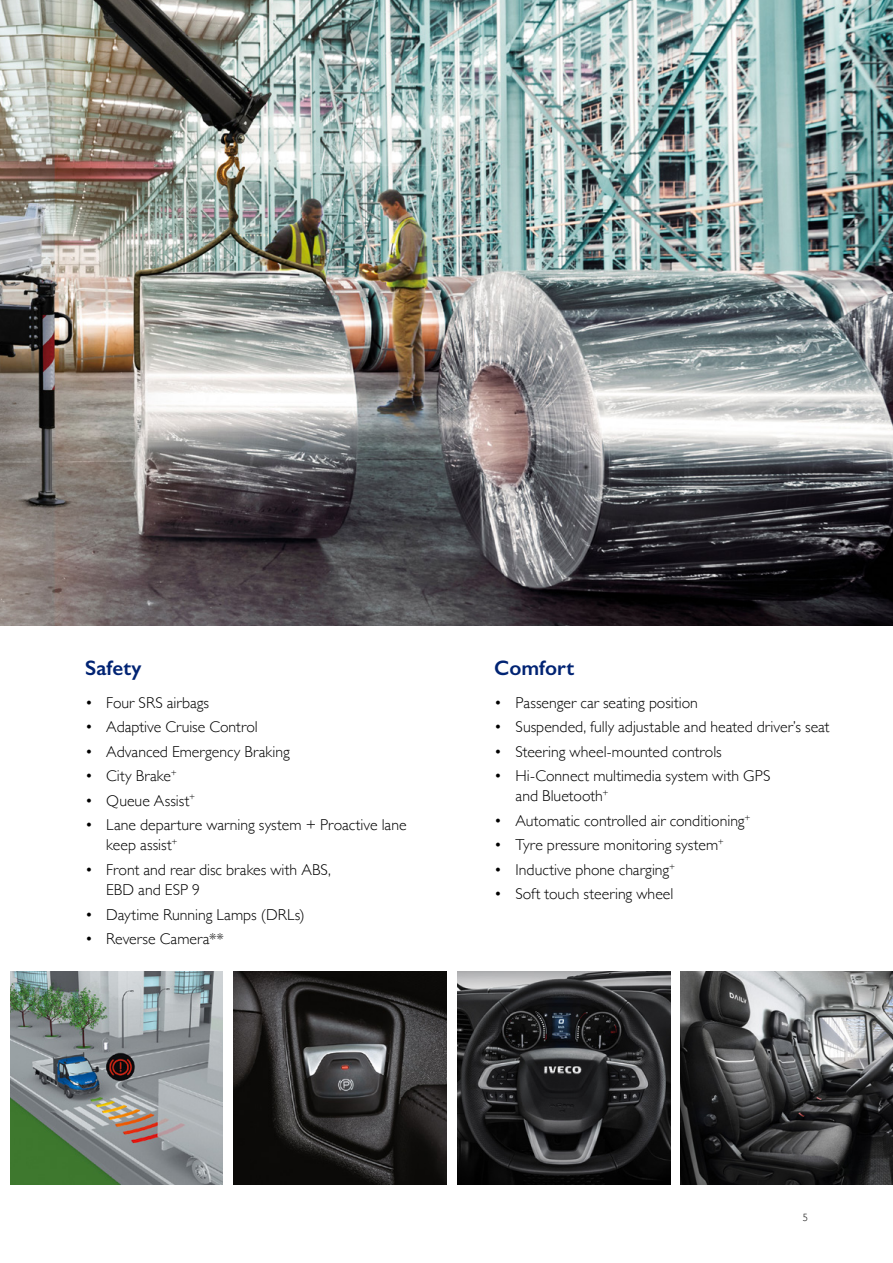
<style>
.page{position:relative;width:893px;height:1263px;background:#fff}
.page>*{position:absolute;margin:0;border:0;box-sizing:border-box;transform-origin:0 0}
.t1{font:600 21px "Gill Sans";color:#002373}
.t2{font:300 15.75px/20.2px "Gill Sans";color:#000}
.t3{font:300 10.5px "Gill Sans";color:#000}
</style>
<div class="page">
<img style="left:0;top:0;width:893px;height:626px">
<img style="left:458px;top:972px;width:212px;height:212px">
<img style="left:680px;top:972px;width:213px;height:212px">
<img style="left:10px;top:972px;width:213px;height:212px">
<img style="left:234px;top:972px;width:212px;height:212px">
<h1 class="t1" style="left:85px;top:655px;width:58px">Safety</h1>
<p class="t2" style="left:85px;top:692px;width:126px">• Four SRS airbags</p>
<p class="t2" style="left:85px;top:716px;width:174px">• Adaptive Cruise Control</p>
<p class="t2" style="left:85px;top:741px;width:206px">• Advanced Emergency Braking</p>
<p class="t2" style="left:85px;top:765px;width:93px">• City Brake<sup>+</sup></p>
<p class="t2" style="left:85px;top:790px;width:112px">• Queue Assist<sup>+</sup></p>
<p class="t2" style="left:106px;top:814px;width:302px;text-indent:-21px">• Lane departure warning system + Proactive lane keep assist<sup>+</sup></p>
<p class="t2" style="left:106px;top:859px;width:226px;text-indent:-21px">• Front and rear disc brakes with ABS,<br>EBD and ESP 9</p>
<p class="t2" style="left:85px;top:904px;width:221px">• Daytime Running Lamps (DRLs)</p>
<p class="t2" style="left:85px;top:928px;width:140px">• Reverse Camera**</p>
<h1 class="t1" style="left:494px;top:655px;width:81px">Comfort</h1>
<p class="t2" style="left:494px;top:692px;width:205px">• Passenger car seating position</p>
<p class="t2" style="left:494px;top:716px;width:337px">• Suspended, fully adjustable and heated driver’s seat</p>
<p class="t2" style="left:494px;top:741px;width:229px">• Steering wheel-mounted controls</p>
<p class="t2" style="left:516px;top:765px;width:256px;text-indent:-21px">• Hi-Connect multimedia system with GPS and Bluetooth<sup>+</sup></p>
<p class="t2" style="left:494px;top:810px;width:258px">• Automatic controlled air conditioning<sup>+</sup></p>
<p class="t2" style="left:494px;top:834px;width:231px">• Tyre pressure monitoring system<sup>+</sup></p>
<p class="t2" style="left:494px;top:859px;width:182px">• Inductive phone charging<sup>+</sup></p>
<p class="t2" style="left:494px;top:883px;width:181px">• Soft touch steering wheel</p>
<p class="t3" style="left:803px;top:1210px;width:7px">5</p>
</div>
